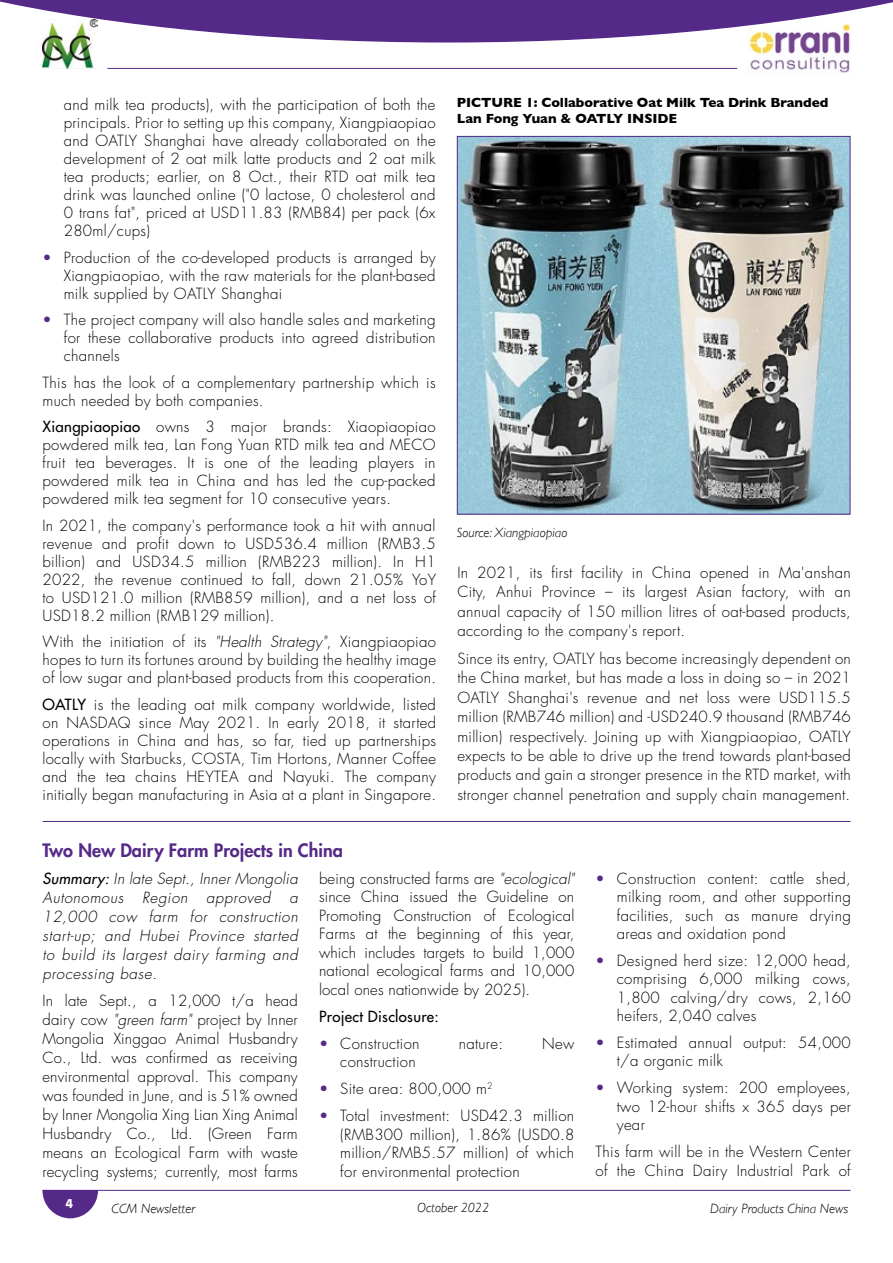
<style>
.page{position:relative;width:893px;height:1263px;background:#fff}
.page>*{position:absolute;margin:0;border:0;box-sizing:border-box;transform-origin:0 0}
.t1{font:800 18px "Futura Std";color:#552988}
.t2{font:300 15px/18px "Futura Std";letter-spacing:.02em;color:#000;text-align:justify}
.t3{font:italic 300 15px/18.9px "Futura Std";letter-spacing:.04em;color:#000;text-align:justify}
.t4{font:500 15px "Futura Std";letter-spacing:.02em;color:#000}
.t5{font:700 13.5px/16.2px "Gill Sans";letter-spacing:-.005em;color:#000}
.t6{font:italic 300 13.5px "Gill Sans";color:#000}
.t7{font:700 13.5px "Hind";color:#fff}
.s1{color:#552988}
.s2{font-weight:500}
.s3{font-style:italic}
</style>
<div class="page">
<svg style="left:42px;top:1190px;width:56px;height:28px"></svg>
<hr style="left:43px;top:1190px;width:807px;height:1px;background:#552988">
<img style="left:749px;top:43px;width:101px;height:30px">
<svg style="left:0;top:0;width:893px;height:43px"></svg>
<hr style="left:107px;top:68px;width:630px;height:1px;background:#552988">
<img style="left:42px;top:19px;width:56px;height:50px">
<img style="left:459px;top:138px;width:389px;height:374px">
<div style="left:457px;top:136px;width:393px;height:378px;border:1px solid #552988"></div>
<hr style="left:43px;top:821px;width:807px;height:1px;background:#552988">
<p class="t2" style="left:64px;top:96px;width:373px">and milk tea products), with the participation of both the principals. Prior to setting up this company, Xiangpiaopiao and OATLY Shanghai have already collaborated on the development of 2 oat milk latte products and 2 oat milk tea products; earlier, on 8 Oct., their RTD oat milk tea drink was launched online ("0 lactose, 0 cholesterol and 0 trans fat", priced at USD11.83 (RMB84) per pack (6x 280ml/cups)</p>
<p class="t2" style="left:64px;top:249px;width:373px;text-indent:-21px"><span class="s1">•</span> Production of the co-developed products is arranged by Xiangpiaopiao, with the raw materials for the plant-based milk supplied by OATLY Shanghai</p>
<p class="t2" style="left:64px;top:311px;width:373px;text-indent:-21px"><span class="s1">•</span> The project company will also handle sales and marketing for these collaborative products into agreed distribution channels</p>
<p class="t2" style="left:43px;top:374px;width:395px">This has the look of a complementary partnership which is much needed by both companies.</p>
<p class="t2" style="left:43px;top:418px;width:395px"><span class="s2">Xiangpiaopiao</span> owns 3 major brands: Xiaopiaopiao powdered milk tea, Lan Fong Yuan RTD milk tea and MECO fruit tea beverages. It is one of the leading players in powdered milk tea in China and has led the cup-packed powdered milk tea segment for 10 consecutive years.</p>
<p class="t2" style="left:43px;top:517px;width:395px">In 2021, the company's performance took a hit with annual revenue and profit down to USD536.4 million (RMB3.5 billion) and USD34.5 million (RMB223 million). In H1<br>2022, the revenue continued to fall, down 21.05% YoY to USD121.0 million (RMB859 million), and a net loss of USD18.2 million (RMB129 million).</p>
<p class="t2" style="left:43px;top:633px;width:395px">With the initiation of its <span class="s3">"Health Strategy"</span>, Xiangpiaopiao hopes to turn its fortunes around by building the healthy image of low sugar and plant-based products from this cooperation.</p>
<p class="t2" style="left:43px;top:696px;width:395px"><span class="s2">OATLY</span> is the leading oat milk company worldwide, listed on NASDAQ since May 2021. In early 2018, it started operations in China and has, so far, tied up partnerships locally with Starbucks, COSTA, Tim Hortons, Manner Coffee and the tea chains HEYTEA and Nayuki. The company initially began manufacturing in Asia at a plant in Singapore.</p>
<p class="t5" style="left:457px;top:94px;width:373px">PICTURE 1: Collaborative Oat Milk Tea Drink Branded<br>Lan Fong Yuan &amp; OATLY INSIDE</p>
<p class="t6" style="left:457px;top:524px;width:112px">Source: Xiangpiaopiao</p>
<p class="t2" style="left:457px;top:563px;width:395px;line-height:19.4px">In 2021, its first facility in China opened in Ma'anshan City, Anhui Province – its largest Asian factory, with an annual capacity of 150 million litres of oat-based products, according to the company's report.</p>
<p class="t2" style="left:457px;top:649px;width:395px;line-height:19.4px">Since its entry, OATLY has become increasingly dependent on the China market, but has made a loss in doing so – in 2021<br>OATLY Shanghai's revenue and net loss were USD115.5 million (RMB746 million) and -USD240.9 thousand (RMB746 million) respectively. Joining up with Xiangpiaopiao, OATLY expects to be able to drive up the trend towards plant-based products and gain a stronger presence in the RTD market, with stronger channel penetration and supply chain management.</p>
<p class="t1" style="left:43px;top:839px;width:302px">Two New Dairy Farm Projects in China</p>
<p class="t3" style="left:43px;top:869px;width:257px"><span class="s2">Summary:</span> In late Sept., Inner Mongolia Autonomous Region approved a 12,000 cow farm for construction start-up; and Hubei Province started to build its largest dairy farming and processing base.</p>
<p class="t2" style="left:43px;top:991px;width:257px;line-height:19px">In late Sept., a 12,000 t/a head dairy cow <span class="s3">"green farm"</span> project by Inner Mongolia Xinggao Animal Husbandry Co., Ltd. was confirmed as receiving environmental approval. This company was founded in June, and is 51% owned by Inner Mongolia Xing Lian Xing Animal Husbandry Co., Ltd. (Green Farm means an Ecological Farm with waste recycling systems; currently, most farms</p>
<p class="t2" style="left:319px;top:869px;width:257px;line-height:18.5px">being constructed farms are <span class="s3">"ecological" </span>since China issued the Guideline on Promoting Construction of Ecological Farms at the beginning of this year, which includes targets to build 1,000 national ecological farms and 10,000 local ones nationwide by 2025).</p>
<p class="t4" style="left:319px;top:1007px;width:121px">Project Disclosure:</p>
<p class="t2" style="left:319px;top:1035px;width:102px"><span class="s1">•</span> Construction</p>
<p class="t2" style="left:459px;top:1035px;width:46px">nature:</p>
<p class="t2" style="left:542px;top:1035px;width:34px">New</p>
<p class="t2" style="left:340px;top:1053px;width:77px">construction</p>
<p class="t2" style="left:319px;top:1080px;width:175px"><span class="s1">•</span> Site area: 800,000 m<sup>2</sup></p>
<p class="t2" style="left:340px;top:1107px;width:235px;line-height:18.5px;text-indent:-21px"><span class="s1">•</span> Total investment: USD42.3 million (RMB300 million), 1.86% (USD0.8 million/RMB5.57 million) of which for environmental protection</p>
<p class="t2" style="left:617px;top:869px;width:235px;line-height:18.5px;text-indent:-21px"><span class="s1">•</span> Construction content: cattle shed, milking room, and other supporting facilities, such as manure drying areas and oxidation pond</p>
<p class="t2" style="left:617px;top:952px;width:236px;line-height:18.5px;text-indent:-21px"><span class="s1">•</span> Designed herd size: 12,000 head, comprising 6,000 milking cows, 1,800 calving/dry cows, 2,160 heifers, 2,040 calves</p>
<p class="t2" style="left:617px;top:1034px;width:236px;line-height:18.5px;text-indent:-21px"><span class="s1">•</span> Estimated annual output: 54,000 t/a organic milk</p>
<p class="t2" style="left:617px;top:1079px;width:236px;line-height:18.5px;text-indent:-21px"><span class="s1">•</span> Working system: 200 employees, two 12-hour shifts x 365 days per year</p>
<p class="t2" style="left:596px;top:1142px;width:257px;line-height:19.2px">This farm will be in the Western Center of the China Dairy Industrial Park of</p>
<p class="t7" style="left:66px;top:1195px;width:9px">4</p>
<p class="t6" style="left:112px;top:1201px;width:85px">CCM Newsletter</p>
<p class="t6" style="left:417px;top:1200px;width:73px">October 2022</p>
<p class="t6" style="left:710px;top:1201px;width:139px">Dairy Products China News</p>
</div>
